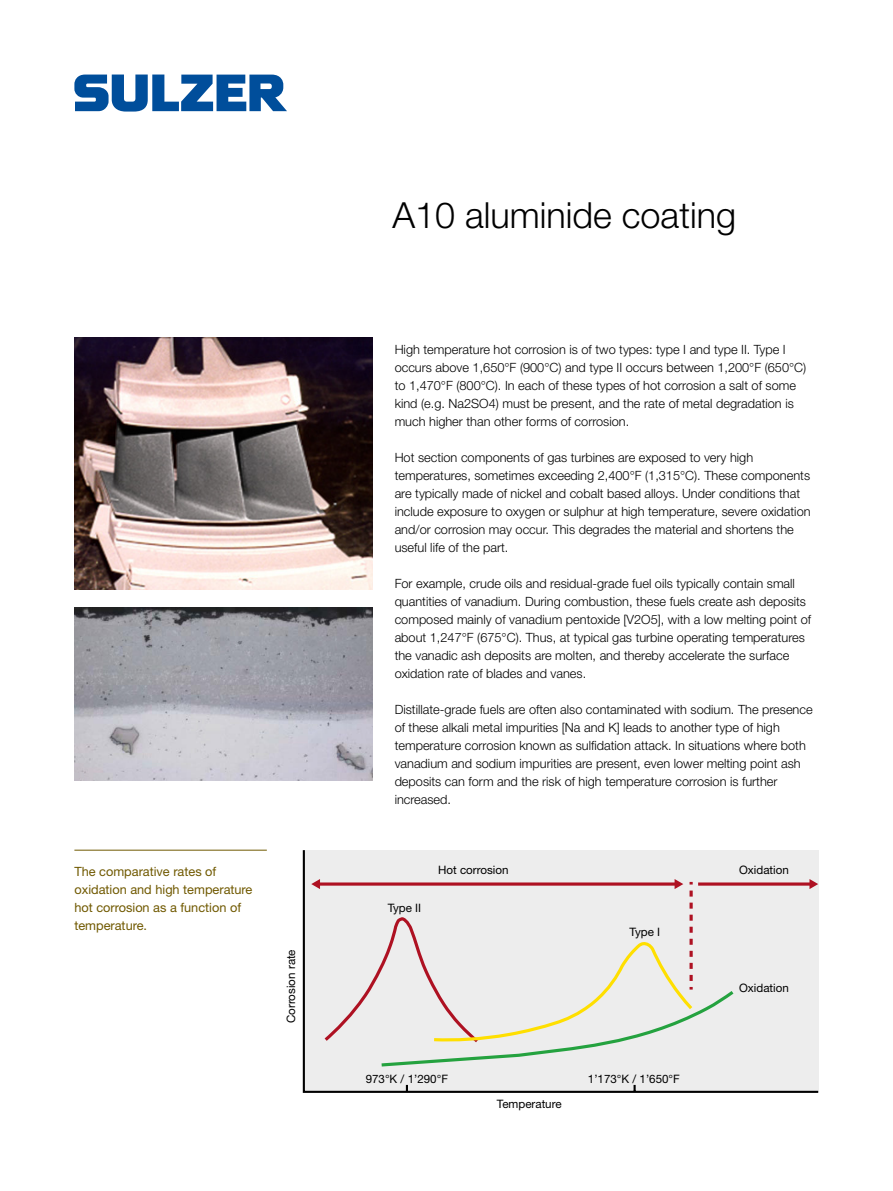
<style>
.page{position:relative;width:893px;height:1191px;background:#fff}
.page>*{position:absolute;margin:0;border:0;box-sizing:border-box;transform-origin:0 0}
.t1{font:300 36px "Helvetica Neue LT Pro";color:#000}
.t2{font:300 12.75px/18px "Helvetica Neue LT Pro";color:#000}
.t3{font:12.75px/18px "Helvetica Neue LT Pro";color:#705901}
.t4{font:11.55px "Helvetica Neue LT Pro";color:#000}
</style>
<div class="page">
<hr style="left:74px;top:850px;width:193px;height:1px;background:#705901">
<div style="left:302px;top:850px;width:517px;height:243px;background:#ededed"></div>
<img style="left:74px;top:337px;width:298px;height:253px">
<img style="left:74px;top:607px;width:298px;height:174px">
<svg style="left:74px;top:75px;width:213px;height:37px"></svg>
<p class="t3" style="left:74px;top:862px;width:180px">The comparative rates of oxidation and high temperature hot corrosion as a function of temperature.</p>
<p class="t4" style="left:284px;top:1023px;width:75px;rotate:-90deg">Corrosion rate</p>
<h1 class="t1" style="left:393px;top:193px;width:345px">A10 aluminide coating</h1>
<p class="t2" style="left:395px;top:340px;width:413px">High temperature hot corrosion is of two types: type I and type II. Type I occurs above 1,650°F (900°C) and type II occurs between 1,200°F (650°C) to 1,470°F (800°C). In each of these types of hot corrosion a salt of some kind (e.g. Na2SO4) must be present, and the rate of metal degradation is much higher than other forms of corrosion.</p>
<p class="t2" style="left:395px;top:448px;width:417px">Hot section components of gas turbines are exposed to very high temperatures, sometimes exceeding 2,400°F (1,315°C). These components are typically made of nickel and cobalt based alloys. Under conditions that include exposure to oxygen or sulphur at high temperature, severe oxidation and/or corrosion may occur. This degrades the material and shortens the useful life of the part.</p>
<p class="t2" style="left:395px;top:574px;width:418px">For example, crude oils and residual-grade fuel oils typically contain small quantities of vanadium. During combustion, these fuels create ash deposits composed mainly of vanadium pentoxide [V2O5], with a low melting point of about 1,247°F (675°C). Thus, at typical gas turbine operating temperatures the vanadic ash deposits are molten, and thereby accelerate the surface oxidation rate of blades and vanes.</p>
<p class="t2" style="left:395px;top:700px;width:420px">Distillate-grade fuels are often also contaminated with sodium. The presence of these alkali metal impurities [Na and K] leads to another type of high temperature corrosion known as sulfidation attack. In situations where both vanadium and sodium impurities are present, even lower melting point ash deposits can form and the risk of high temperature corrosion is further increased.</p>
<p class="t4" style="left:388px;top:900px;width:35px">Type II</p>
<p class="t4" style="left:438px;top:862px;width:72px">Hot corrosion</p>
<p class="t4" style="left:739px;top:862px;width:51px">Oxidation</p>
<p class="t4" style="left:630px;top:924px;width:32px">Type I</p>
<p class="t4" style="left:739px;top:981px;width:51px">Oxidation</p>
<p class="t4" style="left:366px;top:1071px;width:84px">973°K / 1’290°F</p>
<p class="t4" style="left:588px;top:1071px;width:93px">1’173°K / 1’650°F</p>
<p class="t4" style="left:497px;top:1096px;width:66px">Temperature</p>
</div>
